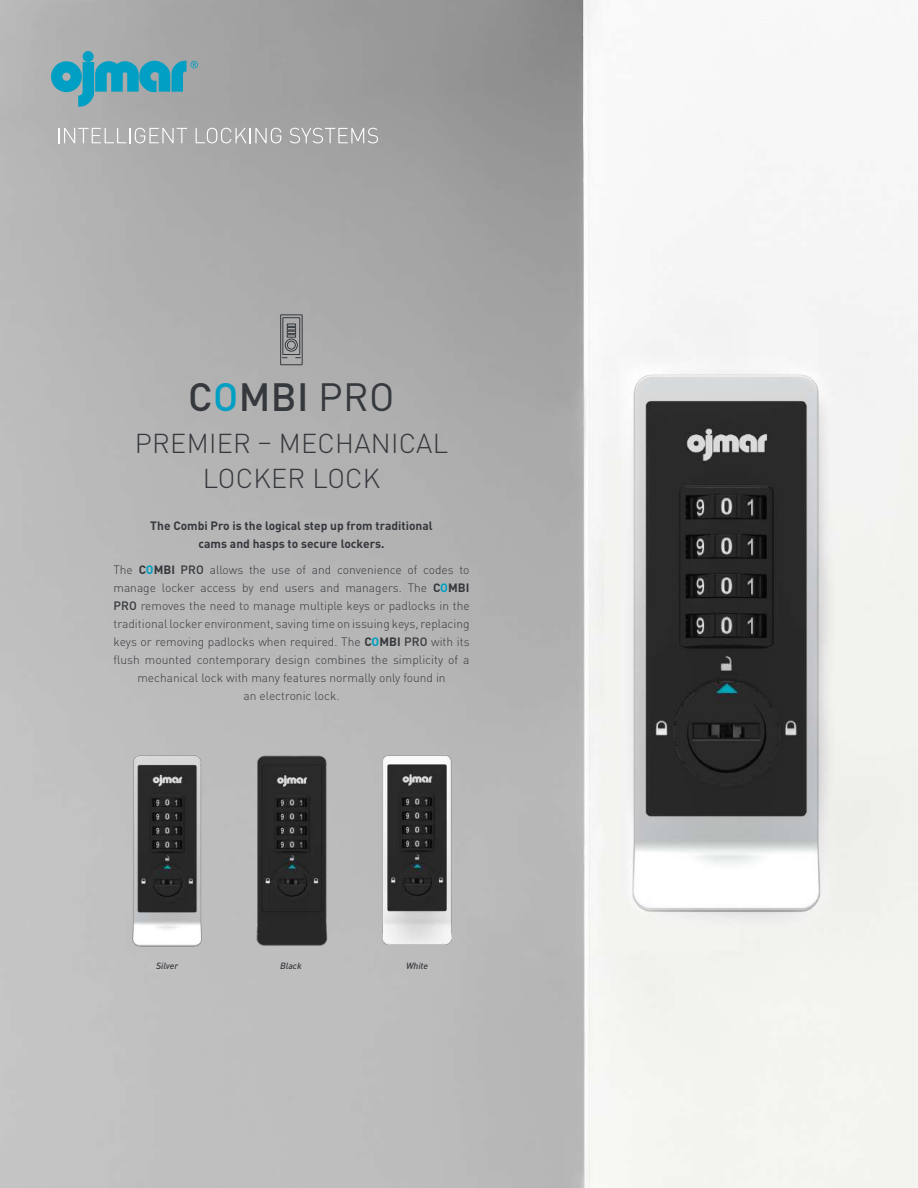
<style>
.page{position:relative;width:918px;height:1188px;background:#fff}
.page>*{position:absolute;margin:0;border:0;box-sizing:border-box;transform-origin:0 0}
.t1{font:500 39px "DINOT";letter-spacing:.01em;color:#35383d}
.t2{font:300 27px/34.5px "DINOT";letter-spacing:.01em;color:#35383d;text-align:center}
.t3{font:300 12px/18px "DINOT";color:#35383d;text-align:center}
.t4{font:700 12px/18px "DINOT";color:#35383d;text-align:center}
.t5{font:italic 500 9px "DINOT";color:#35383d}
.s1{color:#009fc3}
.s2{font-weight:400}
.s3{font-weight:700}
.s4{font-weight:700;color:#009fc3}
.s5{font-weight:500}
</style>
<div class="page">
<img style="left:0;top:0;width:918px;height:1188px">
<div style="left:83px;top:51px;width:11px;height:11px;background:#009fc3;border-radius:50%"></div>
<svg style="left:58px;top:128px;width:129px;height:15px;background:#bcbcbc"></svg>
<svg style="left:196px;top:128px;width:85px;height:15px"></svg>
<svg style="left:290px;top:128px;width:88px;height:15px"></svg>
<svg style="left:51px;top:59px;width:147px;height:48px;background:#57a4b5"></svg>
<img style="left:251px;top:752px;width:79px;height:201px">
<img style="left:124px;top:749px;width:87px;height:204px">
<img style="left:372px;top:746px;width:87px;height:209px">
<svg style="left:280px;top:314px;width:23px;height:51px"></svg>
<h1 class="t1" style="left:188px;top:371px;width:208px">C<span class="s1">O</span>MBI <span class="s2">PRO</span></h1>
<h2 class="t2" style="left:135px;top:425px;width:315px">PREMIER – MECHANICAL<br>LOCKER LOCK</h2>
<p class="t4" style="left:150px;top:516px;width:284px">The Combi Pro is the logical step up from traditional cams and hasps to secure lockers.</p>
<p class="t3" style="left:113px;top:560px;width:358px">The <span class="s3">C</span><span class="s4">O</span><span class="s3">MBI</span> <span class="s5">PRO</span> allows the use of and convenience of codes to manage locker access by end users and managers. The <span class="s3">C</span><span class="s4">O</span><span class="s3">MBI </span><span class="s5">PRO</span> removes the need to manage multiple keys or padlocks in the traditional locker environment, saving time on issuing keys, replacing keys or removing padlocks when required. The <span class="s3">C</span><span class="s4">O</span><span class="s3">MBI</span> <span class="s5">PRO</span> with its flush mounted contemporary design combines the simplicity of a mechanical lock with many features normally only found in<br>an electronic lock.</p>
<p class="t5" style="left:156px;top:959px;width:24px">Silver</p>
<p class="t5" style="left:280px;top:959px;width:23px">Black</p>
<p class="t5" style="left:406px;top:959px;width:24px">White</p>
</div>
